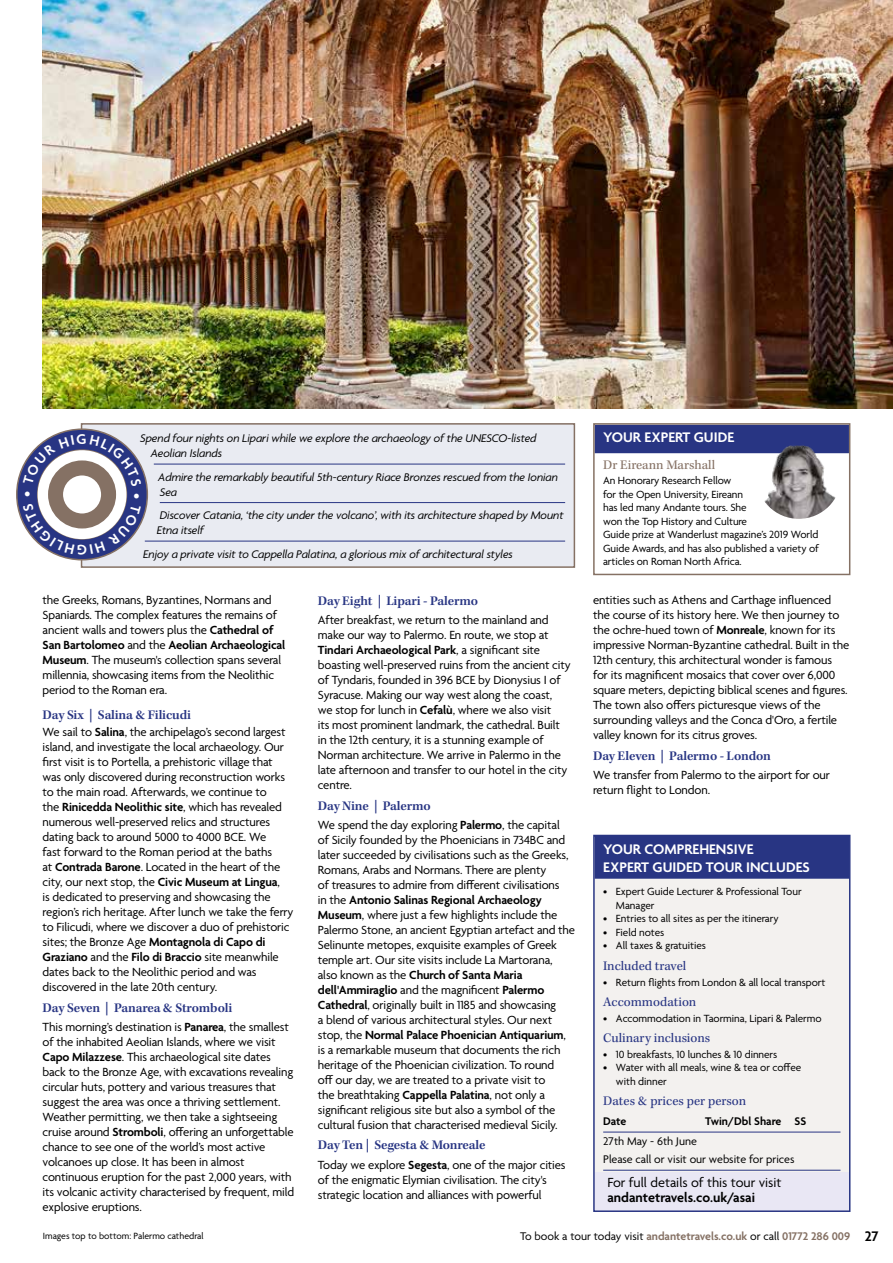
<style>
.page{position:relative;width:893px;height:1263px;background:#fff}
.page>*{position:absolute;margin:0;border:0;box-sizing:border-box;transform-origin:0 0}
.t1{font:600 15px/18px "Agenda";color:#fff}
.t2{font:14.25px "Agenda";color:#000}
.t3{font:600 14.25px "Agenda";color:#000}
.t4{font:600 13.5px "Kepler Std";letter-spacing:-.01em;color:#283583}
.t5{font:13.5px "Kepler Std";color:#283583}
.t6{font:13.5px "Kepler Std";color:#857164}
.t7{font:12.75px/15px "Agenda";letter-spacing:-.01em;color:#000}
.t8{font:italic 12px/15px "Agenda";letter-spacing:-.01em;color:#000}
.t9{font:600 12px "Agenda";color:#857164}
.t10{font:12px/18px "Agenda";color:#000}
.t11{font:600 12px "Agenda";color:#000}
.t12{font:11.25px/13.5px "Agenda";letter-spacing:-.01em;color:#000}
.t13{font:9.75px "Agenda";color:#000}
.s1{font-weight:600}
.s2{font-weight:400;color:#000}
.s3{font-size:15px;color:#000}
</style>
<div class="page">
<img style="left:43px;top:0;width:850px;height:408px">
<div style="left:82px;top:424px;width:492px;height:143px;background:#e9ebf2"></div>
<hr style="left:154px;top:464px;width:411px;height:1px;background:#283583">
<hr style="left:160px;top:502px;width:405px;height:1px;background:#283583">
<hr style="left:145px;top:541px;width:420px;height:1px;background:#283583">
<div style="left:81px;top:423px;width:494px;height:145px;border:2px solid #857164"></div>
<div style="left:594px;top:835px;width:256px;height:376px;background:#f3f1ef"></div>
<div style="left:595px;top:835px;width:254px;height:44px;background:#283583"></div>
<hr style="left:603px;top:1132px;width:237px;height:1px;background:#283583">
<hr style="left:603px;top:1170px;width:237px;height:1px;background:#283583">
<div style="left:595px;top:1172px;width:254px;height:25px;background:#e9e7f4"></div>
<div style="left:595px;top:1187px;width:254px;height:25px;background:#e9e7f4"></div>
<div style="left:593px;top:835px;width:257px;height:377px;border:2px solid #283583"></div>
<div style="left:595px;top:425px;width:254px;height:28px;background:#283583"></div>
<div style="left:593px;top:423px;width:257px;height:152px;border:2px solid #857164"></div>
<img style="left:756px;top:434px;width:85px;height:85px;border-radius:43px">
<svg style="left:16px;top:428px;width:133px;height:133px"></svg>
<p class="t8" style="left:151px;top:431px;width:387px;text-indent:-10px">Spend four nights on Lipari while we explore the archaeology of the UNESCO-listed<br>Aeolian Islands</p>
<p class="t8" style="left:158px;top:469px;width:401px">Admire the remarkably beautiful 5th-century Riace Bronzes rescued from the Ionian<br>Sea</p>
<p class="t8" style="left:157px;top:508px;width:408px">Discover Catania, ‘the city under the volcano’, with its architecture shaped by Mount<br>Etna itself</p>
<p class="t8" style="left:143px;top:546px;width:371px">Enjoy a private visit to Cappella Palatina, a glorious mix of architectural styles</p>
<p class="t7" style="left:43px;top:594px;width:244px">the Greeks, Romans, Byzantines, Normans and Spaniards. The complex features the remains of ancient walls and towers plus the <span class="s1">Cathedral of San Bartolomeo</span> and the <span class="s1">Aeolian Archaeological Museum</span>. The museum's collection spans several millennia, showcasing items from the Neolithic period to the Roman era.</p>
<p class="t4" style="left:43px;top:707px;width:150px">Day Six | Salina &amp; Filicudi</p>
<p class="t7" style="left:43px;top:725px;width:252px">We sail to <span class="s1">Salina</span>, the archipelago’s second largest island, and investigate the local archaeology. Our first visit is to Portella, a prehistoric village that was only discovered during reconstruction works to the main road. Afterwards, we continue to<br>the <span class="s1">Rinicedda Neolithic site</span>, which has revealed numerous well-preserved relics and structures dating back to around 5000 to 4000 BCE. We<br>fast forward to the Roman period at the baths<br>at <span class="s1">Contrada Barone</span>. Located in the heart of the city, our next stop, the <span class="s1">Civic Museum at Lingua</span>,<br>is dedicated to preserving and showcasing the region’s rich heritage. After lunch we take the ferry to Filicudi, where we discover a duo of prehistoric sites; the Bronze Age <span class="s1">Montagnola di Capo di Graziano</span> and the <span class="s1">Filo di Braccio</span> site meanwhile dates back to the Neolithic period and was discovered in the late 20th century.</p>
<p class="t4" style="left:43px;top:1000px;width:191px">Day Seven | Panarea &amp; Stromboli</p>
<p class="t7" style="left:43px;top:1020px;width:253px">This morning’s destination is <span class="s1">Panarea</span>, the smallest of the inhabited Aeolian Islands, where we visit <span class="s1">Capo Milazzese</span>. This archaeological site dates back to the Bronze Age, with excavations revealing circular huts, pottery and various treasures that suggest the area was once a thriving settlement.<br>Weather permitting, we then take a sightseeing cruise around <span class="s1">Stromboli</span>, offering an unforgettable chance to see one of the world’s most active volcanoes up close. It has been in almost continuous eruption for the past 2,000 years, with its volcanic activity characterised by frequent, mild explosive eruptions.</p>
<p class="t4" style="left:318px;top:593px;width:162px">Day Eight | Lipari - Palermo</p>
<p class="t7" style="left:318px;top:613px;width:255px">After breakfast, we return to the mainland and make our way to Palermo. En route, we stop at <span class="s1">Tindari Archaeological Park</span>, a significant site boasting well-preserved ruins from the ancient city of Tyndaris, founded in 396 BCE by Dionysius I of Syracuse. Making our way west along the coast,<br>we stop for lunch in <span class="s1">Cefalù</span>, where we also visit<br>its most prominent landmark, the cathedral. Built in the 12th century, it is a stunning example of Norman architecture. We arrive in Palermo in the late afternoon and transfer to our hotel in the city centre.</p>
<p class="t4" style="left:318px;top:798px;width:114px">Day Nine | Palermo</p>
<p class="t7" style="left:318px;top:818px;width:259px">We spend the day exploring <span class="s1">Palermo</span>, the capital<br>of Sicily founded by the Phoenicians in 734BC and later succeeded by civilisations such as the Greeks, Romans, Arabs and Normans. There are plenty<br>of treasures to admire from different civilisations<br>in the <span class="s1">Antonio Salinas Regional Archaeology Museum</span>, where just a few highlights include the Palermo Stone, an ancient Egyptian artefact and the Selinunte metopes, exquisite examples of Greek temple art. Our site visits include La Martorana, also known as the <span class="s1">Church of Santa Maria dell'Ammiraglio</span> and the magnificent <span class="s1">Palermo Cathedral</span>, originally built in 1185 and showcasing<br>a blend of various architectural styles. Our next stop, the <span class="s1">Normal Palace Phoenician Antiquarium</span>, is a remarkable museum that documents the rich heritage of the Phoenician civilization. To round<br>off our day, we are treated to a private visit to<br>the breathtaking <span class="s1">Cappella Palatina</span>, not only a significant religious site but also a symbol of the cultural fusion that characterised medieval Sicily.</p>
<p class="t4" style="left:318px;top:1137px;width:169px">Day Ten | Segesta &amp; Monreale</p>
<p class="t7" style="left:318px;top:1158px;width:249px">Today we explore <span class="s1">Segesta</span>, one of the major cities of the enigmatic Elymian civilisation. The city's strategic location and alliances with powerful</p>
<p class="t1" style="left:603px;top:429px;width:132px">YOUR EXPERT GUIDE</p>
<p class="t6" style="left:603px;top:457px;width:114px">Dr Eireann Marshall</p>
<p class="t12" style="left:603px;top:474px;width:217px">An Honorary Research Fellow<br>for the Open University, Eireann<br>has led many Andante tours. She<br>won the Top History and Culture<br>Guide prize at Wanderlust magazine’s 2019 World Guide Awards, and has also published a variety of articles on Roman North Africa.</p>
<p class="t7" style="left:593px;top:594px;width:258px">entities such as Athens and Carthage influenced the course of its history here. We then journey to the ochre-hued town of <span class="s1">Monreale</span>, known for its impressive Norman-Byzantine cathedral. Built in the 12th century, this architectural wonder is famous for its magnificent mosaics that cover over 6,000 square meters, depicting biblical scenes and figures.<br>The town also offers picturesque views of the surrounding valleys and the Conca d'Oro, a fertile valley known for its citrus groves.</p>
<p class="t4" style="left:593px;top:748px;width:179px">Day Eleven | Palermo - London</p>
<p class="t7" style="left:593px;top:768px;width:238px">We transfer from Palermo to the airport for our return flight to London.</p>
<p class="t1" style="left:603px;top:841px;width:208px">YOUR COMPREHENSIVE<br>EXPERT GUIDED TOUR INCLUDES</p>
<p class="t12" style="left:616px;top:886px;width:187px;text-indent:-13px">• Expert Guide Lecturer &amp; Professional Tour<br>Manager</p>
<p class="t12" style="left:603px;top:913px;width:177px">• Entries to all sites as per the itinerary</p>
<p class="t12" style="left:603px;top:926px;width:63px">• Field notes</p>
<p class="t12" style="left:603px;top:940px;width:104px">• All taxes &amp; gratuities</p>
<p class="t5" style="left:603px;top:958px;width:85px">Included travel</p>
<p class="t12" style="left:603px;top:976px;width:224px">• Return flights from London &amp; all local transport</p>
<p class="t5" style="left:603px;top:994px;width:95px">Accommodation</p>
<p class="t12" style="left:603px;top:1012px;width:220px">• Accommodation in Taormina, Lipari &amp; Palermo</p>
<p class="t5" style="left:603px;top:1030px;width:109px">Culinary inclusions</p>
<p class="t12" style="left:603px;top:1048px;width:176px">• 10 breakfasts, 10 lunches &amp; 10 dinners</p>
<p class="t12" style="left:616px;top:1061px;width:187px;text-indent:-13px">• Water with all meals, wine &amp; tea or coffee with dinner</p>
<p class="t5" style="left:603px;top:1093px;width:145px">Dates &amp; prices per person</p>
<p class="t11" style="left:603px;top:1115px;width:25px">Date</p>
<p class="t11" style="left:705px;top:1115px;width:102px">Twin/Dbl Share SS</p>
<p class="t10" style="left:603px;top:1133px;width:193px">27th May - 6th June<br>Please call or visit our website for prices</p>
<p class="t2" style="left:607px;top:1175px;width:176px">For full details of this tour visit</p>
<p class="t3" style="left:607px;top:1190px;width:149px">andantetravels.co.uk/asai</p>
<p class="t13" style="left:43px;top:1230px;width:162px">Images top to bottom: Palermo cathedral</p>
<p class="t9" style="left:520px;top:1229px;width:360px"><span class="s2">To book a tour today visit</span> andantetravels.co.uk <span class="s2">or call</span> 01772 286 009 <span class="s3">27</span></p>
</div>
